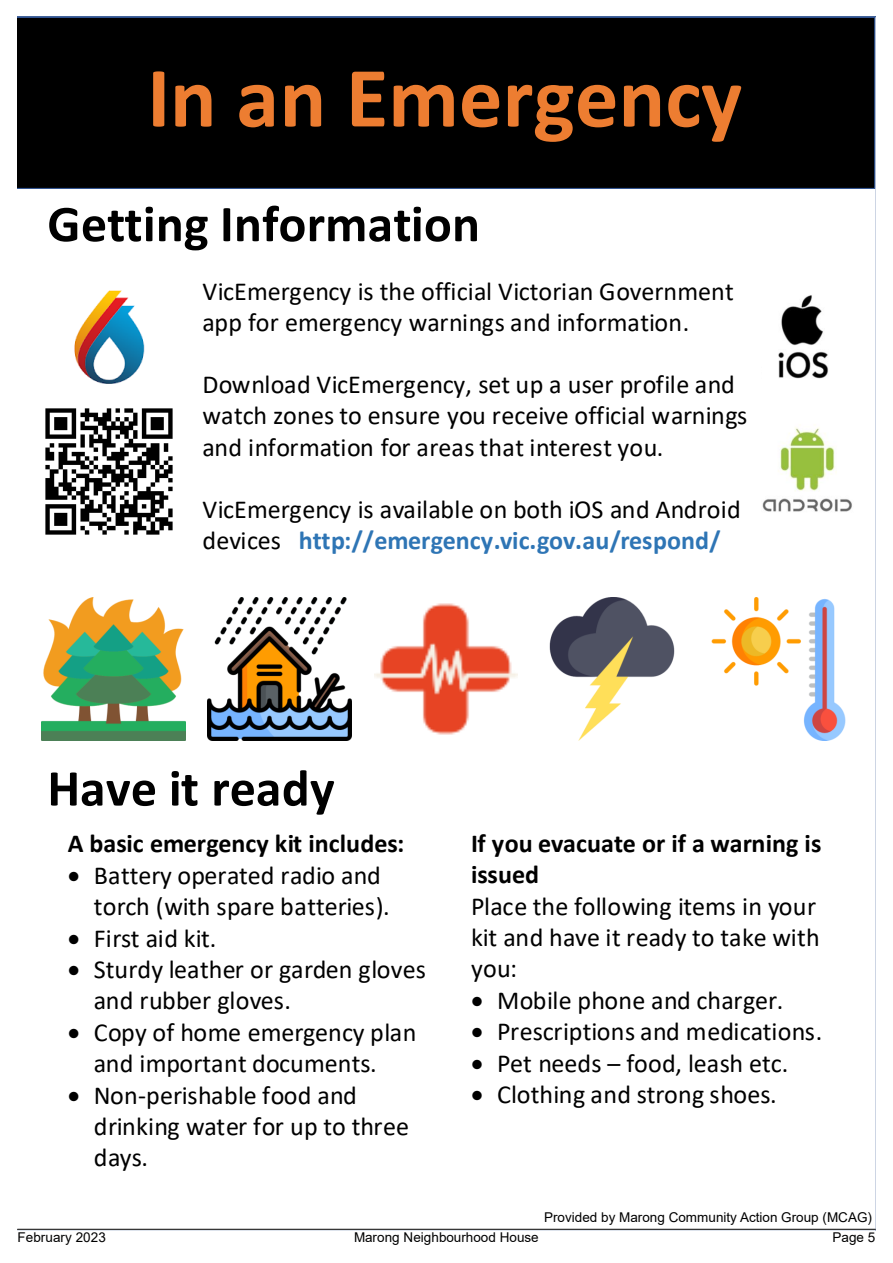
<style>
.page{position:relative;width:893px;height:1263px;background:#fff}
.page>*{position:absolute;margin:0;border:0;box-sizing:border-box;transform-origin:0 0}
.t1{font:700 86.7px "Calibri";color:#ed7d31}
.t2{font:700 51.9px "Calibri";letter-spacing:.005em;color:#000}
.t3{font:25.95px/31.2px "Calibri";color:#000}
.t4{font:700 25.95px/31.2px "Calibri";letter-spacing:.005em;color:#000}
.t5{font:13.5px "Arial";color:#000}
.s1{font-weight:700;color:#2e75b5}
</style>
<div class="page">
<div style="left:17px;top:17px;width:858px;height:172px;background:#000"></div>
<img style="left:45px;top:290px;width:128px;height:245px">
<img style="left:762px;top:427px;width:90px;height:85px">
<img style="left:778px;top:295px;width:51px;height:84px">
<img style="left:549px;top:597px;width:126px;height:144px">
<img style="left:374px;top:603px;width:144px;height:132px">
<img style="left:42px;top:597px;width:143px;height:144px">
<img style="left:208px;top:597px;width:143px;height:144px">
<img style="left:711px;top:597px;width:135px;height:144px">
<h1 class="t1" style="left:147px;top:61px;width:596px">In an Emergency</h1>
<h2 class="t2" style="left:47px;top:202px;width:434px">Getting Information</h2>
<p class="t3" style="left:203px;top:278px;width:533px">VicEmergency is the official Victorian Government app for emergency warnings and information.</p>
<p class="t3" style="left:203px;top:371px;width:546px">Download VicEmergency, set up a user profile and watch zones to ensure you receive official warnings and information for areas that interest you.</p>
<p class="t3" style="left:203px;top:496px;width:540px">VicEmergency is available on both iOS and Android devices <span class="s1">http://emergency.vic.gov.au/respond/</span></p>
<h2 class="t2" style="left:47px;top:766px;width:289px">Have it ready</h2>
<p class="t4" style="left:68px;top:830px;width:338px">A basic emergency kit includes:</p>
<p class="t3" style="left:94px;top:862px;width:297px;text-indent:-26px">• Battery operated radio and torch (with spare batteries).</p>
<p class="t3" style="left:68px;top:924px;width:150px">• First aid kit.</p>
<p class="t3" style="left:94px;top:956px;width:333px;text-indent:-26px">• Sturdy leather or garden gloves and rubber gloves.</p>
<p class="t3" style="left:68px;top:1019px;width:350px;text-align:center">• Copy of home emergency plan and important documents.</p>
<p class="t3" style="left:94px;top:1082px;width:317px;text-indent:-26px">• Non-perishable food and drinking water for up to three days.</p>
<p class="t4" style="left:471px;top:830px;width:352px">If you evacuate or if a warning is issued</p>
<p class="t3" style="left:471px;top:892px;width:350px">Place the following items in your kit and have it ready to take with you:</p>
<p class="t3" style="left:471px;top:986px;width:314px">• Mobile phone and charger.</p>
<p class="t3" style="left:471px;top:1018px;width:353px">• Prescriptions and medications.</p>
<p class="t3" style="left:471px;top:1050px;width:319px">• Pet needs – food, leash etc.</p>
<p class="t3" style="left:471px;top:1081px;width:307px">• Clothing and strong shoes.</p>
<p class="t5" style="left:544px;top:1212px;width:329px">Provided by Marong Community Action Group (MCAG)</p>
<p class="t5" style="left:18px;top:1232px;width:90px">February 2023</p>
<p class="t5" style="left:354px;top:1232px;width:186px">Marong Neighbourhood House</p>
<p class="t5" style="left:832px;top:1232px;width:44px">Page 5</p>
</div>
